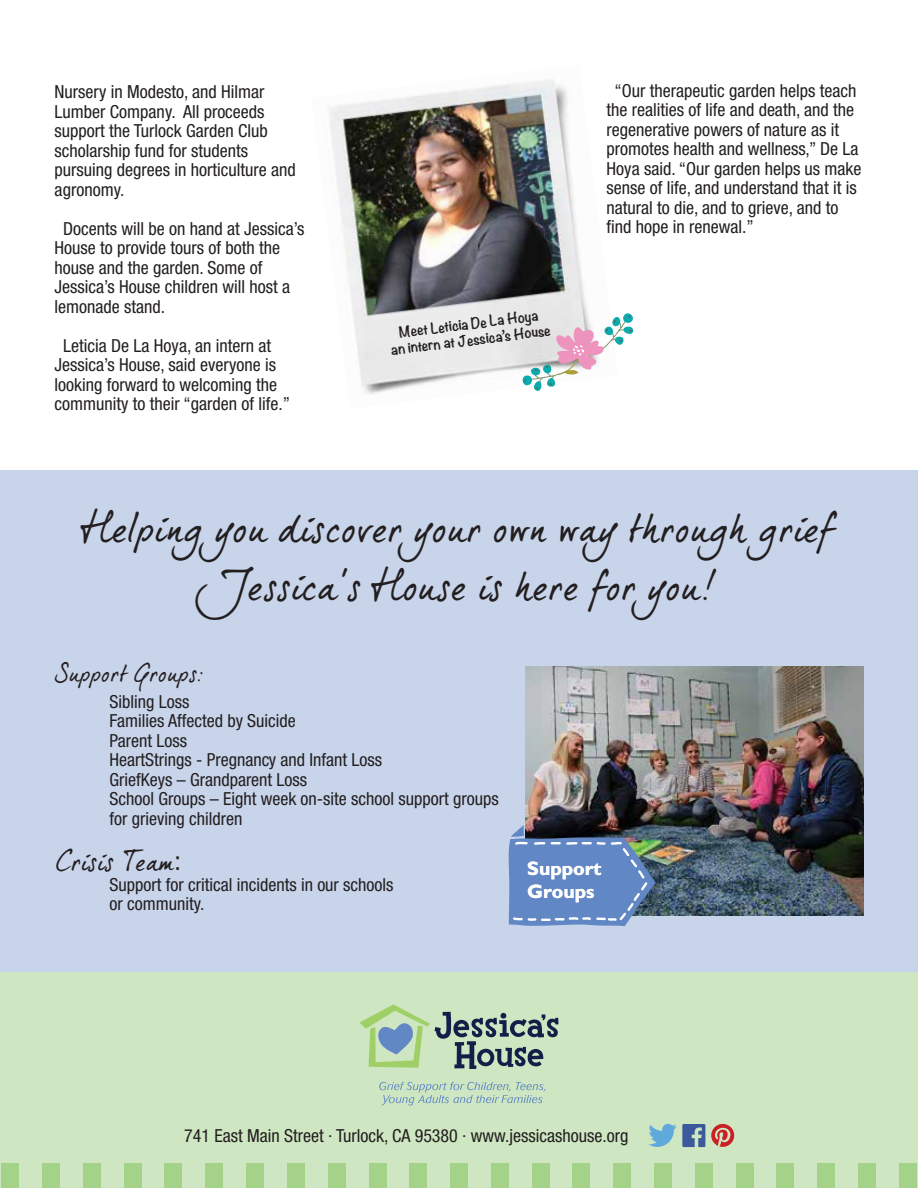
<style>
.page{position:relative;width:918px;height:1188px;background:#fff}
.page>*{position:absolute;margin:0;border:0;box-sizing:border-box;transform-origin:0 0}
.t1{font:40.5px/58.5px "dear Joe 5 CASUAL P";color:#231f20;text-align:center}
.t2{font:27px "dear Joe 5 CASUAL P";color:#231f20}
.t3{font:24px "dear Joe 5 CASUAL P";color:#231f20}
.t4{font:700 19.5px/22.5px "Gentle Sans";color:#fff}
.t5{font:condensed 18px/19.5px "Helvetica Neue";color:#231f20}
.t6{font:700 13.5px/16.2px "Noteworthy";color:#231f20;text-align:center}
.s1{font-family:"Helvetica Neue";font-stretch:condensed}
</style>
<div class="page">
<img style="left:329px;top:79px;width:259px;height:315px">
<svg style="left:521px;top:310px;width:113px;height:83px"></svg>
<div style="left:0;top:470px;width:918px;height:505px;background:#c8d4ea"></div>
<div style="left:0;top:972px;width:918px;height:216px;background:#cee6c1"></div>
<img style="left:526px;top:666px;width:337px;height:249px">
<svg style="left:508px;top:825px;width:148px;height:101px;background:#6281af"></svg>
<div style="left:2px;top:1163px;width:17px;height:25px;background:#a4d289"></div>
<div style="left:42px;top:1163px;width:18px;height:25px;background:#a4d289"></div>
<div style="left:287px;top:1163px;width:18px;height:25px;background:#a4d289"></div>
<div style="left:328px;top:1163px;width:18px;height:25px;background:#a4d289"></div>
<div style="left:369px;top:1163px;width:17px;height:25px;background:#a4d289"></div>
<div style="left:409px;top:1163px;width:18px;height:25px;background:#a4d289"></div>
<div style="left:450px;top:1163px;width:18px;height:25px;background:#a4d289"></div>
<div style="left:491px;top:1163px;width:18px;height:25px;background:#a4d289"></div>
<div style="left:83px;top:1163px;width:18px;height:25px;background:#a4d289"></div>
<div style="left:124px;top:1163px;width:18px;height:25px;background:#a4d289"></div>
<div style="left:164px;top:1163px;width:18px;height:25px;background:#a4d289"></div>
<div style="left:205px;top:1163px;width:18px;height:25px;background:#a4d289"></div>
<div style="left:246px;top:1163px;width:18px;height:25px;background:#a4d289"></div>
<div style="left:532px;top:1163px;width:18px;height:25px;background:#a4d289"></div>
<div style="left:572px;top:1163px;width:18px;height:25px;background:#a4d289"></div>
<div style="left:613px;top:1163px;width:18px;height:25px;background:#a4d289"></div>
<div style="left:654px;top:1163px;width:18px;height:25px;background:#a4d289"></div>
<div style="left:695px;top:1163px;width:18px;height:25px;background:#a4d289"></div>
<div style="left:736px;top:1163px;width:17px;height:25px;background:#a4d289"></div>
<div style="left:776px;top:1163px;width:18px;height:25px;background:#a4d289"></div>
<div style="left:817px;top:1163px;width:18px;height:25px;background:#a4d289"></div>
<div style="left:858px;top:1163px;width:18px;height:25px;background:#a4d289"></div>
<div style="left:899px;top:1163px;width:18px;height:25px;background:#a4d289"></div>
<svg style="left:711px;top:1124px;width:23px;height:23px"></svg>
<svg style="left:648px;top:1124px;width:57px;height:23px"></svg>
<svg style="left:360px;top:1004px;width:198px;height:65px"></svg>
<svg style="left:379px;top:1082px;width:167px;height:24px"></svg>
<p class="t5" style="left:55px;top:82px;width:243px">Nursery in Modesto, and Hilmar<br>Lumber Company. All proceeds support the Turlock Garden Club scholarship fund for students pursuing degrees in horticulture and agronomy.</p>
<p class="t5" style="left:55px;top:218px;width:251px;text-indent:9px">Docents will be on hand at Jessica’s<br>House to provide tours of both the house and the garden. Some of<br>Jessica’s House children will host a lemonade stand.</p>
<p class="t5" style="left:55px;top:335px;width:237px;text-indent:9px">Leticia De La Hoya, an intern at Jessica’s House, said everyone is looking forward to welcoming the community to their “garden of life.”</p>
<p class="t6" style="left:388px;top:325px;width:162px;rotate:-7deg">Meet Leticia De La Hoya<br>an intern at Jessica’s House</p>
<p class="t5" style="left:606px;top:81px;width:257px;text-indent:8px">“Our therapeutic garden helps teach the realities of life and death, and the regenerative powers of nature as it promotes health and wellness,” De La Hoya said. “Our garden helps us make sense of life, and understand that it is natural to die, and to grieve, and to find hope in renewal.”</p>
<h1 class="t1" style="left:83px;top:497px;width:753px">Helping you discover your own way through grief<br>Jessica’s House is here for you!</h1>
<h3 class="t3" style="left:55px;top:658px;width:150px">Support Groups:</h3>
<p class="t5" style="left:109px;top:691px;width:391px">Sibling Loss<br>Families Affected by Suicide<br>Parent Loss<br>HeartStrings - Pregnancy and Infant Loss<br>GriefKeys – Grandparent Loss<br>School Groups – Eight week on-site school support groups for grieving children</p>
<h2 class="t2" style="left:55px;top:844px;width:127px">Crisis Team<span class="s1">:</span></h2>
<p class="t5" style="left:109px;top:874px;width:286px">Support for critical incidents in our schools or community.</p>
<p class="t4" style="left:527px;top:857px;width:76px">Support<br>Groups</p>
<p class="t5" style="left:184px;top:1126px;width:446px">741 East Main Street · Turlock, CA 95380 · www.jessicashouse.org</p>
</div>
